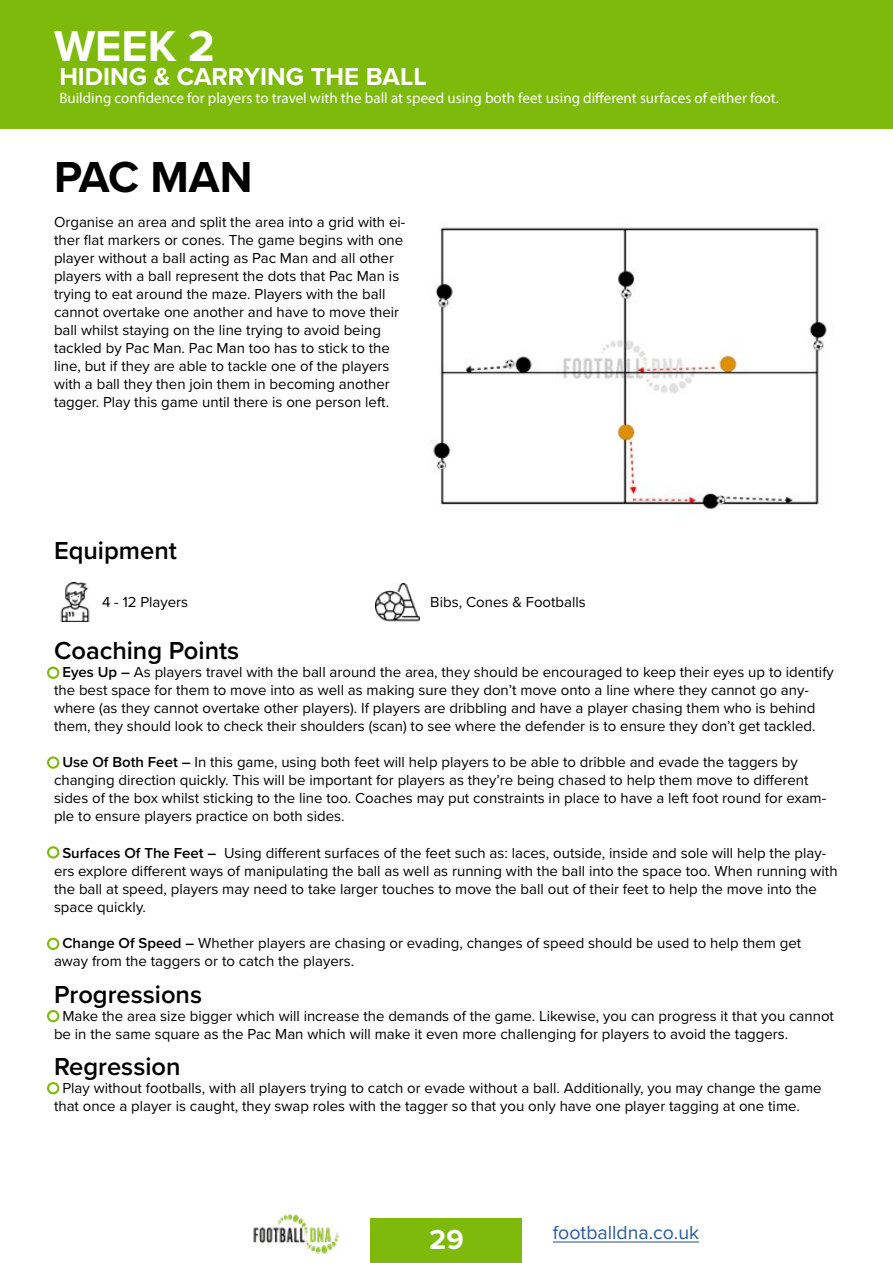
<style>
.page{position:relative;width:893px;height:1263px;background:#fff}
.page>*{position:absolute;margin:0;border:0;box-sizing:border-box;transform-origin:0 0}
.t1{font:700 45px "Proxima Nova";letter-spacing:-.015em;color:#000}
.t2{font:700 45px "Proxima Nova";color:#fff}
.t3{font:700 28.5px "Proxima Nova";color:#fff}
.t4{font:600 25.5px "Proxima Nova";color:#000}
.t5{font:700 25.5px "Proxima Nova";color:#fff}
.t6{font:19.5px "Proxima Nova";color:#275b9b}
.t7{font:15px/18px "Proxima Nova";color:#000}
.t8{font:15px "Myriad Pro";color:#fff}
.s1{font-weight:600}
</style>
<div class="page">
<div style="left:371px;top:1218px;width:151px;height:45px;background:#7dba0c"></div>
<hr style="left:553px;top:1241px;width:146px;height:1px;background:#275b9b">
<img style="left:253px;top:1213px;width:86px;height:41px">
<img style="left:430px;top:227px;width:397px;height:283px">
<div style="left:47px;top:666px;width:12px;height:13px;border:2px solid #7dba0c;border-radius:50%"></div>
<div style="left:47px;top:846px;width:12px;height:12px;border:2px solid #7dba0c;border-radius:50%"></div>
<div style="left:47px;top:938px;width:12px;height:12px;border:2px solid #7dba0c;border-radius:50%"></div>
<div style="left:47px;top:1010px;width:12px;height:12px;border:2px solid #7dba0c;border-radius:50%"></div>
<div style="left:47px;top:1082px;width:12px;height:12px;border:2px solid #7dba0c;border-radius:50%"></div>
<div style="left:47px;top:756px;width:12px;height:13px;border:2px solid #7dba0c;border-radius:50%"></div>
<div style="left:0;top:0;width:893px;height:128px;background:#7dba0c"></div>
<img style="left:375px;top:583px;width:45px;height:39px">
<img style="left:60px;top:582px;width:30px;height:39px">
<h1 class="t2" style="left:54px;top:12px;width:162px">WEEK 2</h1>
<h3 class="t5" style="left:59px;top:57px;width:369px">HIDING &amp; CARRYING THE BALL</h3>
<p class="t8" style="left:59px;top:88px;width:721px">Building confidence for players to travel with the ball at speed using both feet using different surfaces of either foot.</p>
<p class="t8" style="left:59px;top:88px;width:764px">Explore different sur aces nd ways to carry and travel with the ball on both feet to mov into space or evade the defender,</p>
<h1 class="t1" style="left:54px;top:143px;width:200px">PAC MAN</h1>
<p class="t7" style="left:54px;top:213px;width:353px">Organise an area and split the area into a grid with ei&shy;ther flat markers or cones. The game begins with one player without a ball acting as Pac Man and all other players with a ball represent the dots that Pac Man is trying to eat around the maze. Players with the ball cannot overtake one another and have to move their ball whilst staying on the line trying to avoid being tackled by Pac Man. Pac Man too has to stick to the line, but if they are able to tackle one of the players with a ball they then join them in becoming another tagger. Play this game until there is one person left.</p>
<h3 class="t4" style="left:54px;top:531px;width:124px">Equipment</h3>
<p class="t7" style="left:102px;top:592px;width:88px">4 - 12 Players</p>
<p class="t7" style="left:430px;top:592px;width:157px">Bibs, Cones &amp; Footballs</p>
<h3 class="t4" style="left:54px;top:632px;width:187px">Coaching Points</h3>
<p class="t7" style="left:54px;top:663px;width:781px">- <span class="s1">Eyes Up –</span> As players travel with the ball around the area, they should be encouraged to keep their eyes up to identify the best space for them to move into as well as making sure they don’t move onto a line where they cannot go any&shy;where (as they cannot overtake other players). If players are dribbling and have a player chasing them who is behind them, they should look to check their shoulders (scan) to see where the defender is to ensure they don’t get tackled.</p>
<p class="t7" style="left:54px;top:753px;width:774px">- <span class="s1">Use Of Both Feet –</span> In this game, using both feet will help players to be able to dribble and evade the taggers by changing direction quickly. This will be important for players as they’re being chased to help them move to different sides of the box whilst sticking to the line too. Coaches may put constraints in place to have a left foot round for exam&shy;ple to ensure players practice on both sides.</p>
<p class="t7" style="left:54px;top:843px;width:785px">- <span class="s1">Surfaces Of The Feet –</span> Using different surfaces of the feet such as: laces, outside, inside and sole will help the play&shy;ers explore different ways of manipulating the ball as well as running with the ball into the space too. When running with the ball at speed, players may need to take larger touches to move the ball out of their feet to help the move into the space quickly.</p>
<p class="t7" style="left:54px;top:933px;width:749px">- <span class="s1">Change Of Speed –</span> Whether players are chasing or evading, changes of speed should be used to help them get away from the taggers or to catch the players.</p>
<h3 class="t4" style="left:54px;top:976px;width:150px">Progressions</h3>
<p class="t7" style="left:54px;top:1007px;width:781px">- Make the area size bigger which will increase the demands of the game. Likewise, you can progress it that you cannot be in the same square as the Pac Man which will make it even more challenging for players to avoid the taggers.</p>
<h3 class="t4" style="left:54px;top:1047px;width:128px">Regression</h3>
<p class="t7" style="left:54px;top:1078px;width:769px">- Play without footballs, with all players trying to catch or evade without a ball. Additionally, you may change the game that once a player is caught, they swap roles with the tagger so that you only have one player tagging at one time.</p>
<h2 class="t3" style="left:429px;top:1218px;width:36px">29</h2>
<h3 class="t6" style="left:553px;top:1218px;width:148px">footballdna.co.uk</h3>
</div>
